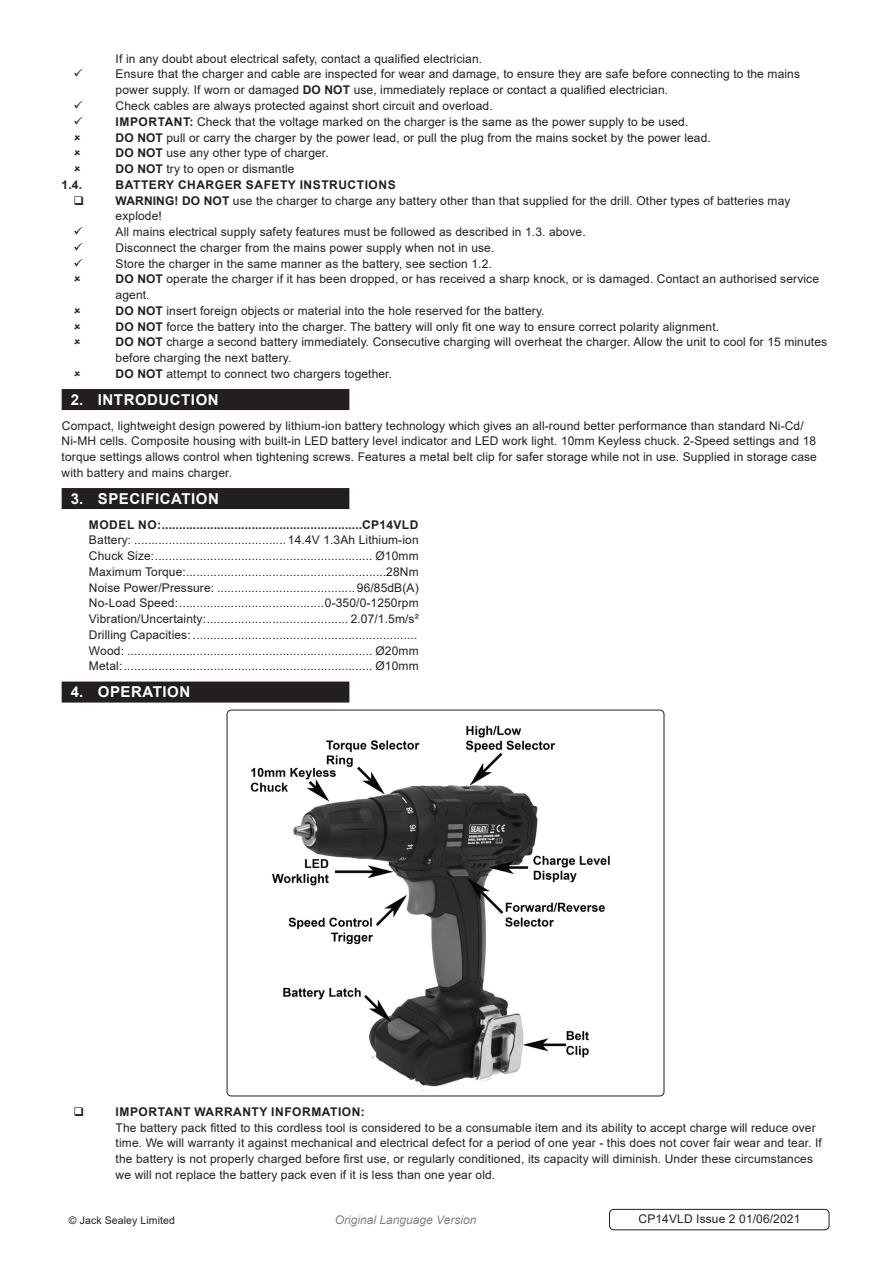
<style>
.page{position:relative;width:893px;height:1263px;background:#fff}
.page>*{position:absolute;margin:0;border:0;box-sizing:border-box;transform-origin:0 0}
.t1{font:700 15px "Arial";letter-spacing:.035em;color:#fff}
.Body{font:12px/15.8px "Arial";letter-spacing:.01em;color:#231f20}
.Specifications__Tabb{font:12px "Arial";letter-spacing:.01em;color:#231f20}
.Specifications__Tabb-2{font:700 12px "Arial";letter-spacing:.045em;color:#231f20}
.t2{font:italic 12px "Arial";color:#808285}
.Body__Footer{font:12px "Arial";letter-spacing:.01em;color:#231f20}
.Body__Justified__7pt{font:10.5px "Arial";letter-spacing:.01em;color:#231f20}
.s1{font-weight:700}
</style>
<div class="page">
<div style="left:62px;top:389px;width:287px;height:21px;background:#231f20"></div>
<div style="left:62px;top:488px;width:287px;height:21px;background:#231f20"></div>
<div style="left:62px;top:681px;width:287px;height:21px;background:#231f20"></div>
<img style="left:250px;top:725px;width:360px;height:367px">
<div style="left:609px;top:1209px;width:220px;height:21px;border:1px solid #231f20;border-radius:4px"></div>
<p class="Body" style="left:116px;top:51px;width:368px">If in any doubt about electrical safety, contact a qualified electrician.</p>
<p class="Body" style="left:116px;top:66px;width:686px">Ensure that the charger and cable are inspected for wear and damage, to ensure they are safe before connecting to the mains power supply. If worn or damaged <span class="s1">DO NOT</span> use, immediately replace or contact a qualified electrician.</p>
<p class="Body" style="left:116px;top:98px;width:378px">Check cables are always protected against short circuit and overload.</p>
<p class="Body" style="left:116px;top:114px;width:574px"><span class="s1">IMPORTANT:</span> Check that the voltage marked on the charger is the same as the power supply to be used.</p>
<p class="Body" style="left:116px;top:129px;width:597px"><span class="s1">DO NOT</span> pull or carry the charger by the power lead, or pull the plug from the mains socket by the power lead.</p>
<p class="Body" style="left:116px;top:145px;width:215px"><span class="s1">DO NOT</span> use any other type of charger.</p>
<p class="Body" style="left:116px;top:161px;width:180px"><span class="s1">DO NOT</span> try to open or dismantle</p>
<p class="Specifications__Tabb-2" style="left:62px;top:176px;width:22px">1.4.</p>
<p class="Specifications__Tabb-2" style="left:116px;top:176px;width:282px">BATTERY CHARGER SAFETY INSTRUCTIONS</p>
<p class="Body" style="left:116px;top:192px;width:676px"><span class="s1">WARNING! DO NOT</span> use the charger to charge any battery other than that supplied for the drill. Other types of batteries may explode!</p>
<p class="Body" style="left:116px;top:224px;width:471px">All mains electrical supply safety features must be followed as described in 1.3. above.</p>
<p class="Body" style="left:116px;top:240px;width:380px">Disconnect the charger from the mains power supply when not in use.</p>
<p class="Body" style="left:116px;top:255px;width:378px">Store the charger in the same manner as the battery, see section 1.2.</p>
<p class="Body" style="left:116px;top:271px;width:705px"><span class="s1">DO NOT</span> operate the charger if it has been dropped, or has received a sharp knock, or is damaged. Contact an authorised service agent.</p>
<p class="Body" style="left:116px;top:303px;width:430px"><span class="s1">DO NOT</span> insert foreign objects or material into the hole reserved for the battery.</p>
<p class="Body" style="left:116px;top:318px;width:605px"><span class="s1">DO NOT</span> force the battery into the charger. The battery will only fit one way to ensure correct polarity alignment.</p>
<p class="Body" style="left:116px;top:334px;width:713px"><span class="s1">DO NOT</span> charge a second battery immediately. Consecutive charging will overheat the charger. Allow the unit to cool for 15 minutes before charging the next battery.</p>
<p class="Body" style="left:116px;top:366px;width:278px"><span class="s1">DO NOT</span> attempt to connect two chargers together.</p>
<p class="t1" style="left:71px;top:389px;width:149px">2. INTRODUCTION</p>
<p class="Body" style="left:62px;top:417px;width:757px">Compact, lightweight design powered by lithium-ion battery technology which gives an all-round better performance than standard Ni-Cd/ Ni-MH cells. Composite housing with built-in LED battery level indicator and LED work light. 10mm Keyless chuck. 2-Speed settings and 18 torque settings allows control when tightening screws. Features a metal belt clip for safer storage while not in use. Supplied in storage case with battery and mains charger.</p>
<p class="t1" style="left:71px;top:488px;width:150px">3. SPECIFICATION</p>
<p class="Specifications__Tabb-2" style="left:89px;top:516px;width:331px">MODEL NO:..........................................................CP14VLD</p>
<p class="Specifications__Tabb" style="left:89px;top:532px;width:331px">Battery: ............................................ 14.4V 1.3Ah Lithium-ion</p>
<p class="Specifications__Tabb" style="left:89px;top:548px;width:331px">Chuck Size:............................................................... Ø10mm</p>
<p class="Specifications__Tabb" style="left:89px;top:563px;width:331px">Maximum Torque:..........................................................28Nm</p>
<p class="Specifications__Tabb" style="left:89px;top:579px;width:331px">Noise Power/Pressure: ........................................ 96/85dB(A)</p>
<p class="Specifications__Tabb" style="left:89px;top:595px;width:331px">No-Load Speed:..........................................0-350/0-1250rpm</p>
<p class="Specifications__Tabb" style="left:89px;top:611px;width:331px">Vibration/Uncertainty:......................................... 2.07/1.5m/s²</p>
<p class="Specifications__Tabb" style="left:89px;top:626px;width:330px">Drilling Capacities: .................................................................</p>
<p class="Specifications__Tabb" style="left:89px;top:642px;width:331px">Wood: ....................................................................... Ø20mm</p>
<p class="Specifications__Tabb" style="left:89px;top:658px;width:331px">Metal:........................................................................ Ø10mm</p>
<p class="t1" style="left:71px;top:681px;width:121px">4. OPERATION</p>
<p class="Body" style="left:116px;top:1104px;width:708px"><span class="s1">IMPORTANT WARRANTY INFORMATION:<br></span>The battery pack fitted to this cordless tool is considered to be a consumable item and its ability to accept charge will reduce over time. We will warranty it against mechanical and electrical defect for a period of one year - this does not cover fair wear and tear. If the battery is not properly charged before first use, or regularly conditioned, its capacity will diminish. Under these circumstances we will not replace the battery pack even if it is less than one year old.</p>
<p class="Body__Justified__7pt" style="left:69px;top:1213px;width:108px">© Jack Sealey Limited</p>
<p class="t2" style="left:335px;top:1212px;width:143px">Original Language Version</p>
<p class="Body__Footer" style="left:638px;top:1210px;width:163px">CP14VLD Issue 2 01/06/2021</p>
</div>
